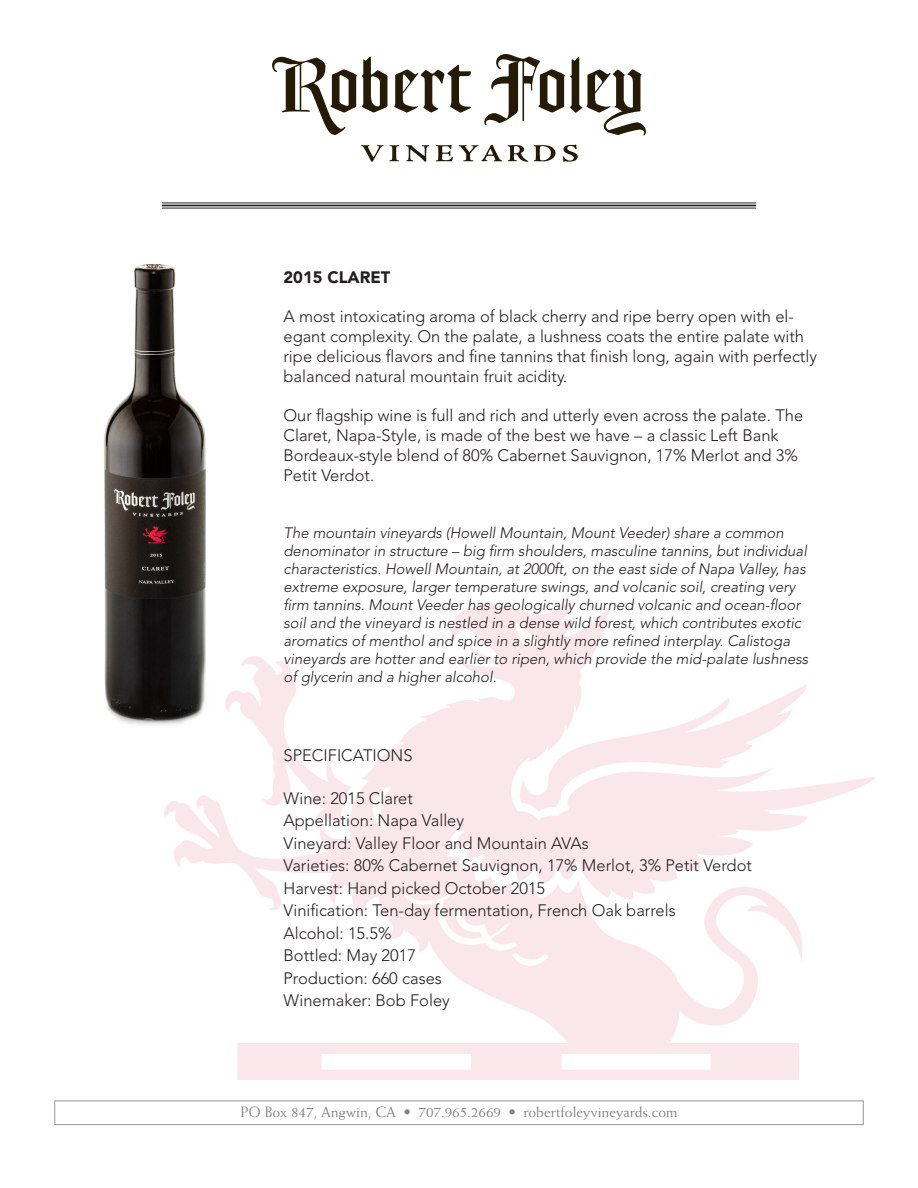
<style>
.page{position:relative;width:918px;height:1188px;background:#fff}
.page>*{position:absolute;margin:0;border:0;box-sizing:border-box;transform-origin:0 0}
.t1{font:300 16.5px/19.8px "Avenir";color:#231f20}
.t2{font:900 16.5px "Avenir";color:#231f20}
.t3{font:italic 300 15px/18px "Avenir";color:#231f20}
.t4{font:15px "Weiss";color:#808285}
</style>
<div class="page">
<img style="left:164px;top:598px;width:711px;height:482px">
<svg style="left:272px;top:57px;width:115px;height:78px"></svg>
<svg style="left:394px;top:65px;width:77px;height:48px"></svg>
<svg style="left:361px;top:145px;width:38px;height:17px"></svg>
<svg style="left:406px;top:145px;width:23px;height:17px"></svg>
<svg style="left:436px;top:145px;width:17px;height:16px"></svg>
<svg style="left:459px;top:145px;width:43px;height:16px"></svg>
<svg style="left:508px;top:145px;width:20px;height:17px"></svg>
<svg style="left:534px;top:145px;width:22px;height:16px"></svg>
<svg style="left:563px;top:145px;width:15px;height:17px"></svg>
<svg style="left:484px;top:54px;width:162px;height:81px"></svg>
<img style="left:104px;top:264px;width:113px;height:463px">
<hr style="left:162px;top:203px;width:594px;height:1px;background:#231f20">
<hr style="left:162px;top:205px;width:594px;height:1px;background:#231f20">
<hr style="left:162px;top:208px;width:594px;height:1px;background:#231f20">
<div style="left:54px;top:1100px;width:810px;height:25px;border:1px solid #939598"></div>
<p class="t2" style="left:284px;top:267px;width:108px">2015 CLARET</p>
<p class="t1" style="left:284px;top:307px;width:535px">A most intoxicating aroma of black cherry and ripe berry open with el&shy;egant complexity. On the palate, a lushness coats the entire palate with ripe delicious flavors and fine tannins that finish long, again with perfectly balanced natural mountain fruit acidity.</p>
<p class="t1" style="left:284px;top:406px;width:521px">Our flagship wine is full and rich and utterly even across the palate. The Claret, Napa-Style, is made of the best we have – a classic Left Bank Bordeaux-style blend of 80% Cabernet Sauvignon, 17% Merlot and 3% Petit Verdot.</p>
<p class="t3" style="left:284px;top:524px;width:526px">The mountain vineyards (Howell Mountain, Mount Veeder) share a common denominator in structure – big firm shoulders, masculine tannins, but individual characteristics. Howell Mountain, at 2000ft, on the east side of Napa Valley, has extreme exposure, larger temperature swings, and volcanic soil, creating very firm tannins. Mount Veeder has geologically churned volcanic and ocean-floor soil and the vineyard is nestled in a dense wild forest, which contributes exotic aromatics of menthol and spice in a slightly more refined interplay. Calistoga vineyards are hotter and earlier to ripen, which provide the mid-palate lushness of glycerin and a higher alcohol.</p>
<p class="t1" style="left:284px;top:746px;width:131px">SPECIFICATIONS</p>
<p class="t1" style="left:284px;top:788px;width:131px">Wine: 2015 Claret</p>
<p class="t1" style="left:284px;top:811px;width:182px">Appellation: Napa Valley</p>
<p class="t1" style="left:284px;top:833px;width:307px">Vineyard: Valley Floor and Mountain AVAs</p>
<p class="t1" style="left:284px;top:856px;width:470px">Varieties: 80% Cabernet Sauvignon, 17% Merlot, 3% Petit Verdot</p>
<p class="t1" style="left:284px;top:878px;width:263px">Harvest: Hand picked October 2015</p>
<p class="t1" style="left:284px;top:901px;width:394px">Vinification: Ten-day fermentation, French Oak barrels</p>
<p class="t1" style="left:284px;top:923px;width:109px">Alcohol: 15.5%</p>
<p class="t1" style="left:284px;top:944px;width:160px;line-height:22.5px">Bottled: May 2017<br>Production: 660 cases</p>
<p class="t1" style="left:284px;top:991px;width:168px">Winemaker: Bob Foley</p>
<p class="t4" style="left:240px;top:1103px;width:439px">PO Box 847, Angwin, CA • 707.965.2669 • robertfoleyvineyards.com</p>
</div>
